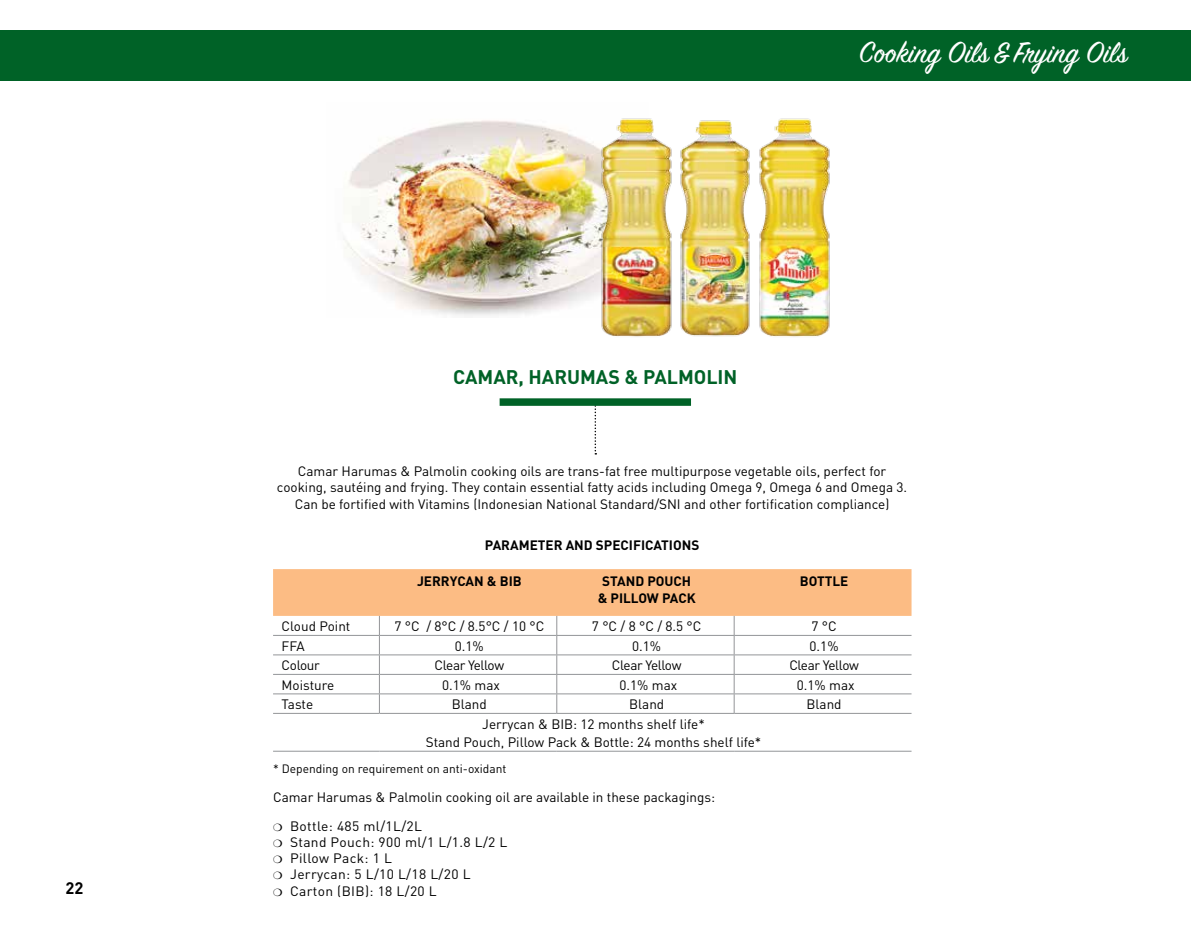
<style>
.page{position:relative;width:1191px;height:936px;background:#fff}
.page>*{position:absolute;margin:0;border:0;box-sizing:border-box;transform-origin:0 0}
.t1{font:32.4px "Sign Painter House Script";color:#fff}
.t2{font:700 19.5px "DIN";color:#006227}
.t3{font:700 16.5px "DIN";color:#000}
.t4{font:13.5px/16.2px "DIN";color:#000;text-align:center}
.t5{font:13.5px/16.2px "DIN";letter-spacing:.025em;color:#000}
.t6{font:700 13.5px/16.2px "DIN";color:#000}
.t7{font:13.5px "DIN";letter-spacing:-.025em;color:#000}
.t8{font:12px "DIN";color:#000}
</style>
<div class="page">
<div style="left:0;top:30px;width:1191px;height:51px;background:#006227"></div>
<img style="left:343px;top:120px;width:251px;height:196px">
<svg style="left:273px;top:569px;width:638px;height:144px"></svg>
<hr style="left:273px;top:713px;width:106px;height:1px;background:#939598">
<hr style="left:379px;top:713px;width:178px;height:1px;background:#939598">
<hr style="left:557px;top:713px;width:177px;height:1px;background:#939598">
<hr style="left:734px;top:713px;width:177px;height:1px;background:#939598">
<hr style="left:273px;top:750px;width:106px;height:1px;background:#939598">
<hr style="left:379px;top:750px;width:178px;height:1px;background:#939598">
<hr style="left:557px;top:750px;width:177px;height:1px;background:#939598">
<hr style="left:734px;top:750px;width:177px;height:1px;background:#939598">
<svg style="left:594px;top:406px;width:2px;height:48px"></svg>
<div style="left:499px;top:398px;width:192px;height:8px;background:#006227"></div>
<img style="left:680px;top:120px;width:70px;height:217px">
<img style="left:594px;top:118px;width:78px;height:219px">
<img style="left:759px;top:118px;width:71px;height:219px">
<p class="t3" style="left:66px;top:877px;width:19px">22</p>
<h2 class="t2" style="left:453px;top:364px;width:286px">CAMAR, HARUMAS &amp; PALMOLI N</h2>
<h1 class="t1" style="left:859px;top:32px;width:271px">Cooking Oils &amp; Frying Oils</h1>
<p class="t4" style="left:277px;top:463px;width:631px">Camar Harumas &amp; Palmolin cooking oils are trans-fat free multipurpose vegetable oils, perfect for cooking, sautéing and frying. They contain essential fatty acids including Omega 9, Omega 6 and Omega 3.<br>Can be fortified with Vitamins (Indonesian National Standard/SNI and other fortification compliance)</p>
<p class="t6" style="left:485px;top:536px;width:216px">PARAMETER AND SPECI FICATIONS</p>
<p class="t6" style="left:417px;top:572px;width:106px">JERRYCAN &amp; BIB</p>
<p class="t6" style="left:598px;top:572px;width:95px;text-indent:4px">STAND POUCH &amp; PI LLOW PACK</p>
<p class="t6" style="left:799px;top:572px;width:50px">BOTTLE</p>
<p class="t4" style="left:281px;top:618px;width:70px">Cloud Point</p>
<p class="t4" style="left:394px;top:618px;width:151px">7 °C / 8°C / 8.5°C / 10 °C</p>
<p class="t4" style="left:592px;top:618px;width:111px">7 °C / 8 °C / 8.5 °C</p>
<p class="t4" style="left:811px;top:618px;width:27px">7 °C</p>
<p class="t4" style="left:281px;top:637px;width:25px">FFA</p>
<p class="t4" style="left:455px;top:637px;width:30px">0.1%</p>
<p class="t4" style="left:632px;top:637px;width:30px">0.1%</p>
<p class="t4" style="left:809px;top:637px;width:30px">0.1%</p>
<p class="t4" style="left:281px;top:657px;width:40px">Colour</p>
<p class="t7" style="left:434px;top:656px;width:71px">Clear Yellow</p>
<p class="t7" style="left:612px;top:656px;width:71px">Clear Yellow</p>
<p class="t7" style="left:789px;top:656px;width:71px">Clear Yellow</p>
<p class="t4" style="left:281px;top:676px;width:54px">Moisture</p>
<p class="t4" style="left:442px;top:676px;width:59px">0.1% max</p>
<p class="t4" style="left:619px;top:676px;width:59px">0.1% max</p>
<p class="t4" style="left:797px;top:676px;width:59px">0.1% max</p>
<p class="t4" style="left:281px;top:695px;width:33px">Taste</p>
<p class="t4" style="left:452px;top:695px;width:37px">Bland</p>
<p class="t4" style="left:629px;top:695px;width:37px">Bland</p>
<p class="t4" style="left:806px;top:695px;width:37px">Bland</p>
<p class="t4" style="left:426px;top:714px;width:337px;line-height:18.3px">Jerrycan &amp; BIB: 12 months shelf life*<br>Stand Pouch, Pillow Pack &amp; Bottle: 24 months shelf life*</p>
<p class="t8" style="left:273px;top:760px;width:235px">* Depending on requirement on anti-oxidant</p>
<p class="t4" style="left:290px;top:782px;width:426px;line-height:29px;text-align:left;text-indent:-17px">Camar Harumas &amp; Palmolin cooking oil are available in these packagings:<br>Bottle: 485 ml/1L/2L</p>
<p class="t5" style="left:290px;top:833px;width:219px">Stand Pouch: 900 ml/1 L/1.8 L/2 L<br>Pillow Pack: 1 L<br>Jerrycan: 5 L/10 L/18 L/20 L<br>Carton (BIB): 18 L/20 L</p>
</div>
